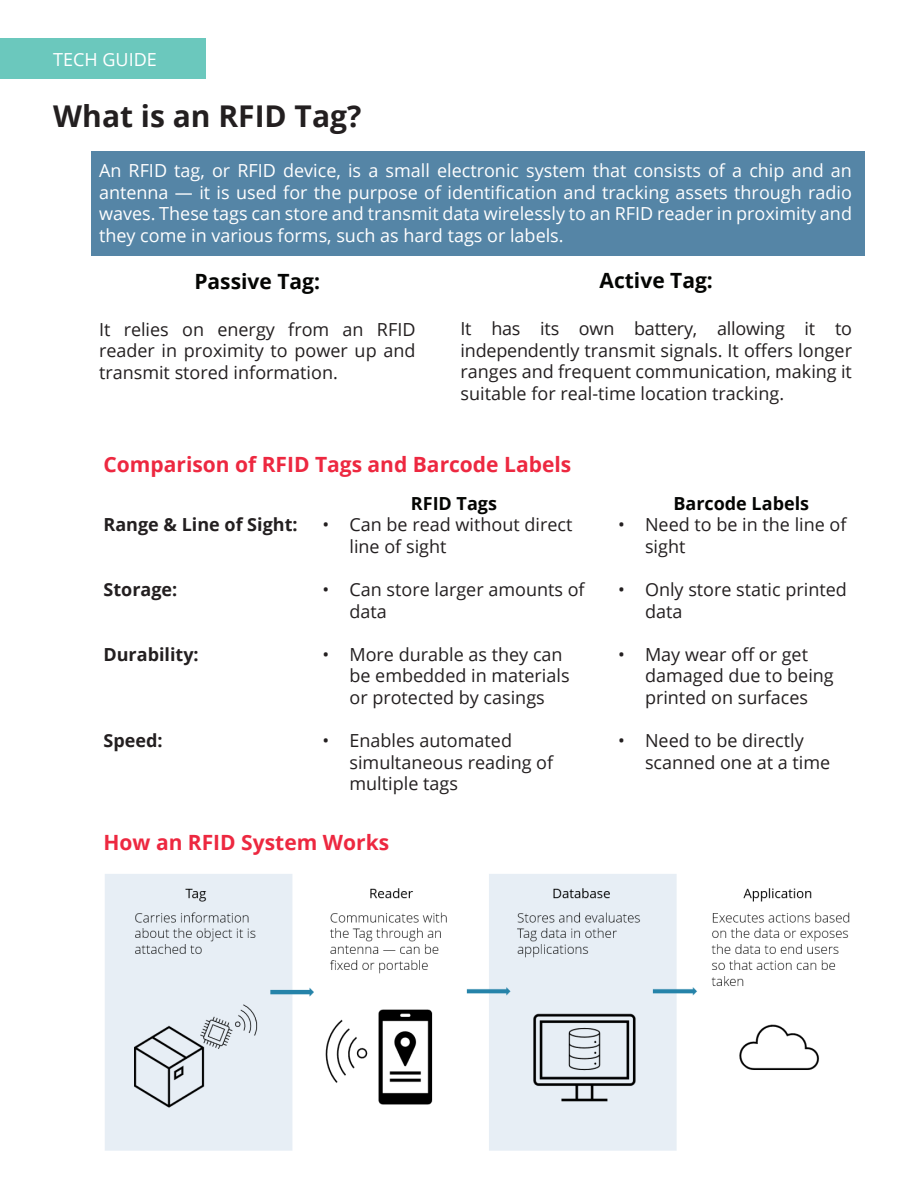
<style>
.page{position:relative;width:918px;height:1188px;background:#fff}
.page>*{position:absolute;margin:0;border:0;box-sizing:border-box;transform-origin:0 0}
.t1{font:700 30px "Open Sans";color:#231f20}
.t2{font:700 21px "Open Sans";color:#ed2840}
.t3{font:700 21px "Open Sans";color:#040503}
.t4{font:18px/21.6px "Open Sans";color:#231f20}
.t5{font:18px/21.6px "Open Sans";color:#fff;text-align:justify}
.t6{font:700 18px "Open Sans";color:#231f20}
.t7{font:700 18px "Open Sans";color:#040503}
</style>
<div class="page">
<div style="left:92px;top:152px;width:774px;height:104px;background:#5585a6"></div>
<div style="left:0;top:38px;width:205px;height:41px;background:#6bc8bd"></div>
<img style="left:105px;top:874px;width:745px;height:277px">
<p class="t5" style="left:53px;top:49px;width:105px">TECH GUIDE</p>
<h1 class="t1" style="left:53px;top:95px;width:310px">What is an RFID Tag?</h1>
<p class="t5" style="left:99px;top:159px;width:755px">An RFID tag, or RFID device, is a small electronic system that consists of a chip and an antenna ― it is used for the purpose of identification and tracking assets through radio waves. These tags can store and transmit data wirelessly to an RFID reader in proximity and they come in various forms, such as hard tags or labels.</p>
<p class="t3" style="left:194px;top:267px;width:127px">Passive Tag:</p>
<p class="t4" style="left:99px;top:318px;width:318px;text-align:justify">It relies on energy from an RFID reader in proximity to power up and transmit stored information.</p>
<p class="t3" style="left:600px;top:266px;width:115px">Active Tag:</p>
<p class="t4" style="left:460px;top:317px;width:393px;text-align:justify">It has its own battery, allowing it to independently transmit signals. It offers longer ranges and frequent communication, making it suitable for real-time location tracking.</p>
<p class="t2" style="left:104px;top:450px;width:469px">Comparison of RFID Tags and Barcode Labels</p>
<p class="t6" style="left:103px;top:512px;width:196px">Range &amp; Line of Sight:</p>
<p class="t6" style="left:103px;top:577px;width:75px">Storage:</p>
<p class="t6" style="left:103px;top:642px;width:97px">Durability:</p>
<p class="t6" style="left:103px;top:728px;width:61px">Speed:</p>
<p class="t7" style="left:411px;top:490px;width:88px">RFID Tags</p>
<p class="t4" style="left:349px;top:513px;width:224px;text-indent:-27px">• Can be read without direct line of sight</p>
<p class="t4" style="left:349px;top:578px;width:237px;text-indent:-27px">• Can store larger amounts of data</p>
<p class="t4" style="left:349px;top:643px;width:222px;text-indent:-27px">• More durable as they can be embedded in materials or protected by casings</p>
<p class="t4" style="left:349px;top:729px;width:205px;text-indent:-27px">• Enables automated simultaneous reading of multiple tags</p>
<p class="t2" style="left:104px;top:828px;width:287px">How an RFID System Works</p>
<p class="t7" style="left:673px;top:490px;width:137px">Barcode Labels</p>
<p class="t4" style="left:645px;top:513px;width:203px;text-indent:-27px">• Need to be in the line of sight</p>
<p class="t4" style="left:645px;top:578px;width:203px;text-indent:-27px">• Only store static printed data</p>
<p class="t4" style="left:645px;top:643px;width:190px;text-indent:-27px">• May wear off or get damaged due to being printed on surfaces</p>
<p class="t4" style="left:645px;top:729px;width:187px;text-indent:-27px">• Need to be directly scanned one at a time</p>
</div>
